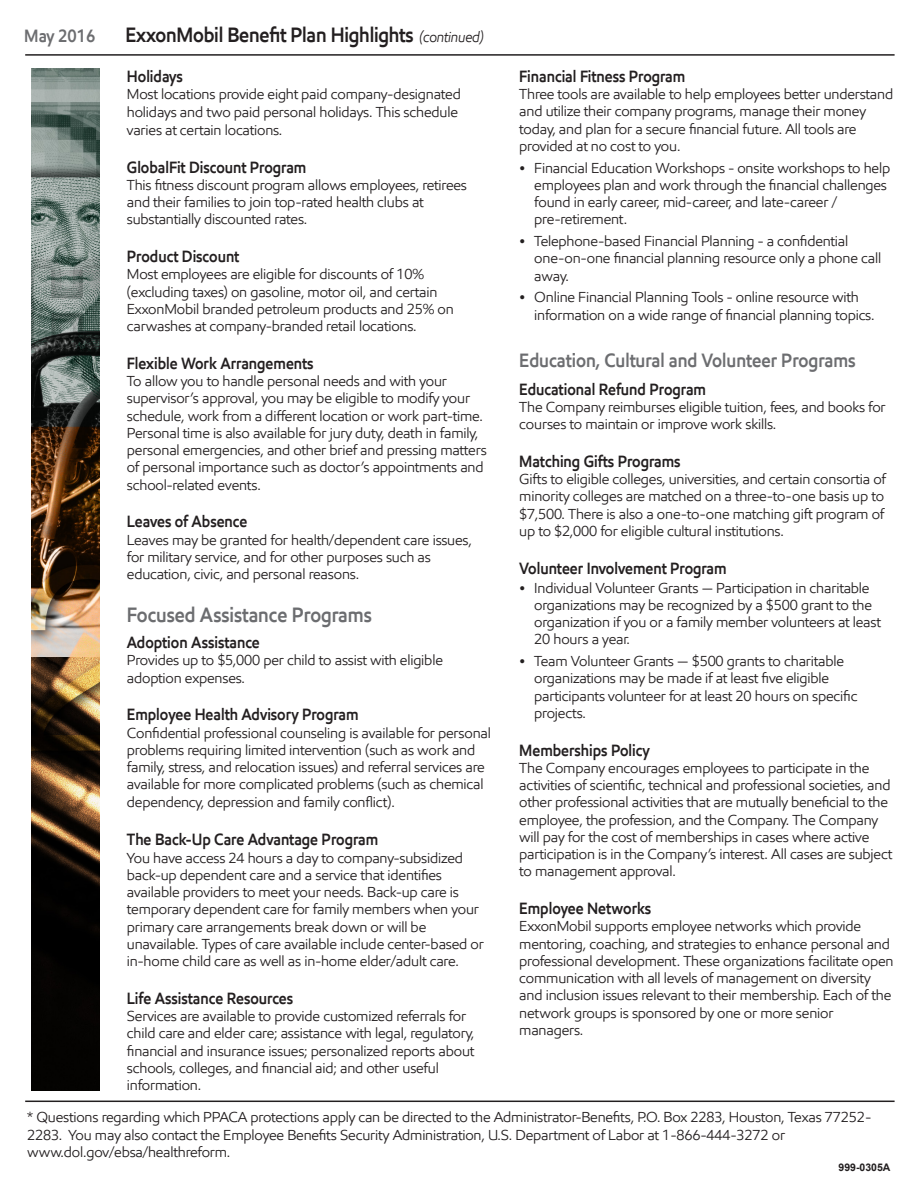
<style>
.page{position:relative;width:918px;height:1188px;background:#fff}
.page>*{position:absolute;margin:0;border:0;box-sizing:border-box;transform-origin:0 0}
.t1{font:600 21px "E Mprint";letter-spacing:-.01em;color:#231f20;scale:.9 1}
.t2{font:600 21px "E Mprint";color:#6c6d70;scale:.9 1}
.t3{font:600 19.5px "E Mprint";color:#6c6d70;scale:.9 1}
.t4{font:600 18px "E Mprint";color:#6c6d70;scale:.9 1}
.t5{font:600 16.5px "E Mprint";color:#231f20;scale:.9 1}
.t6{font:14.7px/17.2px "E Mprint";letter-spacing:-.01em;color:#231f20}
.t7{font:700 10.5px "Arial";color:#231f20}
.s1{font-weight:400;font-style:italic;font-size:15px}
</style>
<div class="page">
<hr style="left:25px;top:1101px;width:870px;height:1px;background:#231f20">
<hr style="left:25px;top:54px;width:870px;height:2px;background:#231f20">
<img style="left:32px;top:68px;width:68px;height:1023px">
<p class="t4" style="left:24px;top:25px;width:81px">May 2016</p>
<p class="t1" style="left:125px;top:22px;width:400px">ExxonMobil Benefit Plan Highlights <span class="s1">(continued)</span></p>
<p class="t5" style="left:127px;top:66px;width:64px">Holidays</p>
<p class="t6" style="left:127px;top:86px;width:335px;line-height:17.7px">Most locations provide eight paid company-designated holidays and two paid personal holidays. This schedule varies at certain locations.</p>
<p class="t5" style="left:127px;top:157px;width:201px">GlobalFit Discount Program</p>
<p class="t6" style="left:127px;top:176px;width:342px">This fitness discount program allows employees, retirees and their families to join top-rated health clubs at substantially discounted rates.</p>
<p class="t5" style="left:127px;top:246px;width:126px">Product Discount</p>
<p class="t6" style="left:127px;top:266px;width:328px">Most employees are eligible for discounts of 10% (excluding taxes) on gasoline, motor oil, and certain ExxonMobil branded petroleum products and 25% on carwashes at company-branded retail locations.</p>
<p class="t5" style="left:127px;top:353px;width:209px">Flexible Work Arrangements</p>
<p class="t6" style="left:127px;top:372px;width:361px">To allow you to handle personal needs and with your supervisor’s approval, you may be eligible to modify your schedule, work from a different location or work part-time.<br>Personal time is also available for jury duty, death in family, personal emergencies, and other brief and pressing matters of personal importance such as doctor’s appointments and school-related events.</p>
<p class="t5" style="left:127px;top:512px;width:135px">Leaves of Absence</p>
<p class="t6" style="left:127px;top:531px;width:346px">Leaves may be granted for health/dependent care issues, for military service, and for other purposes such as education, civic, and personal reasons.</p>
<p class="t2" style="left:127px;top:602px;width:274px">Focused Assistance Programs</p>
<p class="t5" style="left:127px;top:632px;width:149px">Adoption Assistance</p>
<p class="t6" style="left:127px;top:652px;width:318px">Provides up to $5,000 per child to assist with eligible adoption expenses.</p>
<p class="t5" style="left:127px;top:705px;width:259px">Employee Health Advisory Program</p>
<p class="t6" style="left:127px;top:724px;width:366px">Confidential professional counseling is available for personal problems requiring limited intervention (such as work and family, stress, and relocation issues) and referral services are available for more complicated problems (such as chemical dependency, depression and family conflict).</p>
<p class="t5" style="left:127px;top:830px;width:281px">The Back-Up Care Advantage Program</p>
<p class="t6" style="left:127px;top:849px;width:359px">You have access 24 hours a day to company-subsidized back-up dependent care and a service that identifies available providers to meet your needs. Back-up care is temporary dependent care for family members when your primary care arrangements break down or will be unavailable. Types of care available include center-based or in-home child care as well as in-home elder/adult care.</p>
<p class="t5" style="left:127px;top:988px;width:186px">Life Assistance Resources</p>
<p class="t6" style="left:127px;top:1007px;width:349px">Services are available to provide customized referrals for child care and elder care; assistance with legal, regulatory, financial and insurance issues; personalized reports about schools, colleges, and financial aid; and other useful information.</p>
<p class="t5" style="left:519px;top:66px;width:186px">Financial Fitness Program</p>
<p class="t6" style="left:519px;top:85px;width:375px">Three tools are available to help employees better understand and utilize their company programs, manage their money today, and plan for a secure financial future. All tools are provided at no cost to you.</p>
<p class="t6" style="left:534px;top:159px;width:357px;text-indent:-15px">• Financial Education Workshops - onsite workshops to help employees plan and work through the financial challenges found in early career, mid-career, and late-career /</p>
<p class="t6" style="left:534px;top:211px;width:94px">pre-retirement.</p>
<p class="t6" style="left:534px;top:232px;width:348px;text-indent:-15px">• Telephone-based Financial Planning - a confidential one-on-one financial planning resource only a phone call away.</p>
<p class="t6" style="left:534px;top:289px;width:342px;text-indent:-15px">• Online Financial Planning Tools - online resource with information on a wide range of financial planning topics.</p>
<p class="t3" style="left:519px;top:349px;width:375px">Education, Cultural and Volunteer Programs</p>
<p class="t5" style="left:519px;top:379px;width:209px">Educational Refund Program</p>
<p class="t6" style="left:519px;top:398px;width:368px">The Company reimburses eligible tuition, fees, and books for courses to maintain or improve work skills.</p>
<p class="t5" style="left:519px;top:451px;width:181px">Matching Gifts Programs</p>
<p class="t6" style="left:519px;top:471px;width:368px">Gifts to eligible colleges, universities, and certain consortia of minority colleges are matched on a three-to-one basis up to $7,500. There is also a one-to-one matching gift program of up to $2,000 for eligible cultural institutions.</p>
<p class="t5" style="left:519px;top:558px;width:232px">Volunteer Involvement Program</p>
<p class="t6" style="left:534px;top:579px;width:348px;text-indent:-15px">• Individual Volunteer Grants — Participation in charitable organizations may be recognized by a $500 grant to the organization if you or a family member volunteers at least 20 hours a year.</p>
<p class="t6" style="left:534px;top:652px;width:325px;text-indent:-15px">• Team Volunteer Grants — $500 grants to charitable organizations may be made if at least five eligible participants volunteer for at least 20 hours on specific projects.</p>
<p class="t5" style="left:519px;top:740px;width:146px">Memberships Policy</p>
<p class="t6" style="left:519px;top:759px;width:375px">The Company encourages employees to participate in the activities of scientific, technical and professional societies, and other professional activities that are mutually beneficial to the employee, the profession, and the Company. The Company will pay for the cost of memberships in cases where active participation is in the Company’s interest. All cases are subject to management approval.</p>
<p class="t5" style="left:519px;top:898px;width:148px">Employee Networks</p>
<p class="t6" style="left:519px;top:918px;width:376px">ExxonMobil supports employee networks which provide mentoring, coaching, and strategies to enhance personal and professional development. These organizations facilitate open communication with all levels of management on diversity and inclusion issues relevant to their membership. Each of the network groups is sponsored by one or more senior managers.</p>
<p class="t6" style="left:27px;top:1109px;width:845px">* Questions regarding which PPACA protections apply can be directed to the Administrator-Benefits, P.O. Box 2283, Houston, Texas 77252-<br>2283. You may also contact the Employee Benefits Security Administration, U.S. Department of Labor at 1-866-444-3272 or www.dol.gov/ebsa/healthreform.</p>
<p class="t7" style="left:839px;top:1160px;width:53px">999-0305A</p>
</div>
